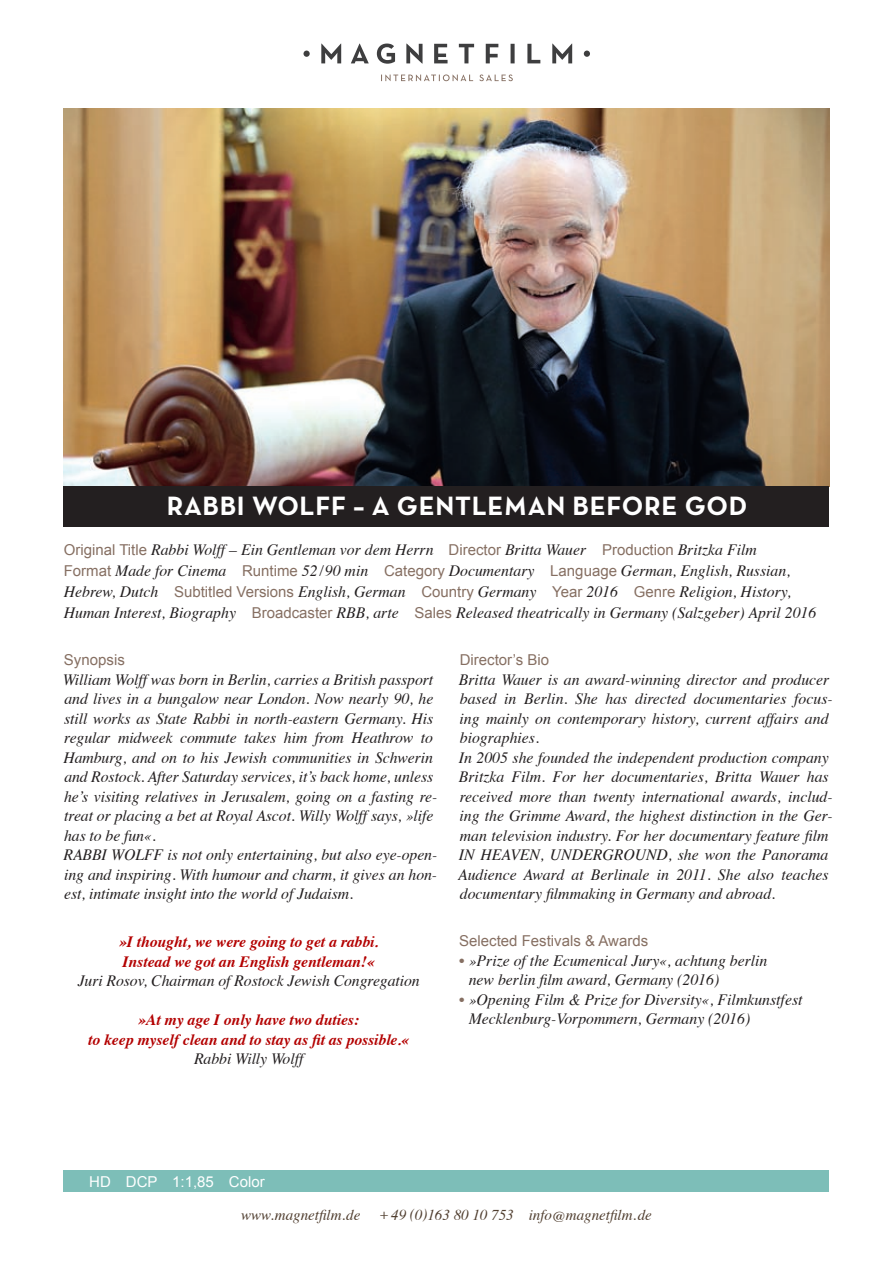
<style>
.page{position:relative;width:893px;height:1263px;background:#fff}
.page>*{position:absolute;margin:0;border:0;box-sizing:border-box;transform-origin:0 0}
.t1{font:27px "Neutra Text Bold Alt";letter-spacing:.025em;color:#fff}
.t2{font:italic 15.75px/19.5px "Times";color:#231f20}
.t3{font:italic 700 15.75px/19.5px "Times";letter-spacing:-.005em;color:#b30000}
.t4{font:italic 15px "Times";color:#4f3d2e}
.t5{font:15px "Arial";color:#866f62}
.t6{font:15px "Arial";color:#fff}
.s1{font-family:"Arial";font-style:normal;font-size:15px;color:#866f62}
.s2{color:#866f62}
</style>
<div class="page">
<svg style="left:381px;top:74px;width:132px;height:7px"></svg>
<svg style="left:303px;top:44px;width:287px;height:20px"></svg>
<img style="left:64px;top:108px;width:765px;height:378px">
<div style="left:64px;top:486px;width:765px;height:40px;background:#231f20"></div>
<div style="left:64px;top:1170px;width:765px;height:22px;background:#7dbeb8"></div>
<h1 class="t1" style="left:167px;top:489px;width:582px">RABBI WOLFF – A GENTLEMAN BEFORE GOD</h1>
<p class="t2" style="left:64px;top:539px;width:754px;line-height:21px"><span class="s1">Original Title</span> Rabbi Wolff – Ein Gentleman vor dem Herrn <span class="s1">Director</span> Britta Wauer <span class="s1">Production</span> Britzka Film<br><span class="s1">Format</span> Made for Cinema <span class="s1">Runtime</span> 52/90 min <span class="s1">Category</span> Documentary <span class="s1">Language</span> German, English, Russian, Hebrew, Dutch <span class="s1">Subtitled Versions</span> English, German <span class="s1">Country</span> Germany <span class="s1">Year</span> 2016 <span class="s1">Genre</span> Religion, History, Human Interest, Biography <span class="s1">Broadcaster</span> RBB, arte <span class="s1">Sales</span> Released theatrically in Germany (Salzgeber) April 2016</p>
<p class="t5" style="left:64px;top:650px;width:62px">Synopsis</p>
<p class="t2" style="left:63px;top:669px;width:376px">William Wolff was born in Berlin, carries a British passport and lives in a bungalow near London. Now nearly 90, he still works as State Rabbi in north-eastern Germany. His regular midweek commute takes him from Heathrow to Hamburg, and on to his Jewish communities in Schwerin and Rostock. After Saturday services, it’s back home, unless he’s visiting relatives in Jerusalem, going on a fasting re&shy;treat or placing a bet at Royal Ascot. Willy Wolff says, »life has to be fun«.<br>RABBI WOLFF is not only entertaining, but also eye-open&shy;ing and inspiring. With humour and charm, it gives an hon&shy;est, intimate insight into the world of Judaism.</p>
<p class="t5" style="left:460px;top:650px;width:91px">Director’s Bio</p>
<p class="t2" style="left:458px;top:669px;width:376px">Britta Wauer is an award-winning director and producer based in Berlin. She has directed documentaries focus&shy;ing mainly on contemporary history, current affairs and biographies.<br>In 2005 she founded the independent production company Britzka Film. For her documentaries, Britta Wauer has received more than twenty international awards, includ&shy;ing the Grimme Award, the highest distinction in the Ger&shy;man television industry. For her documentary feature film IN HEAVEN, UNDERGROUND, she won the Panorama Audience Award at Berlinale in 2011. She also teaches documentary filmmaking in Germany and abroad.</p>
<p class="t5" style="left:459px;top:931px;width:190px">Selected Festivals &amp; Awards</p>
<p class="t2" style="left:469px;top:950px;width:300px;text-indent:-9px"><span class="s2">•</span> »Prize of the Ecumenical Jury«, achtung berlin new berlin film award, Germany (2016)</p>
<p class="t2" style="left:469px;top:989px;width:335px;text-indent:-9px"><span class="s2">•</span> »Opening Film &amp; Prize for Diversity«, Filmkunstfest<br>Mecklenburg-Vorpommern, Germany (2016)</p>
<p class="t3" style="left:119px;top:930px;width:261px">»I thought, we were going to get a rabbi.<br>Instead we got an English gentleman!«</p>
<p class="t2" style="left:78px;top:970px;width:344px">Juri Rosov, Chairman of Rostock Jewish Congregation</p>
<p class="t3" style="left:88px;top:1008px;width:323px;text-align:center">»At my age I only have two duties:<br>to keep myself clean and to stay as fit as possible.«</p>
<p class="t2" style="left:194px;top:1048px;width:111px">Rabbi Willy Wolff</p>
<p class="t6" style="left:89px;top:1171px;width:177px">HD DCP 1:1,85 Color</p>
<p class="t4" style="left:241px;top:1202px;width:121px">www.magnetfilm.de</p>
<p class="t4" style="left:379px;top:1202px;width:274px">+49 (0)163 80 10 753 info@magnetfilm.de</p>
</div>
